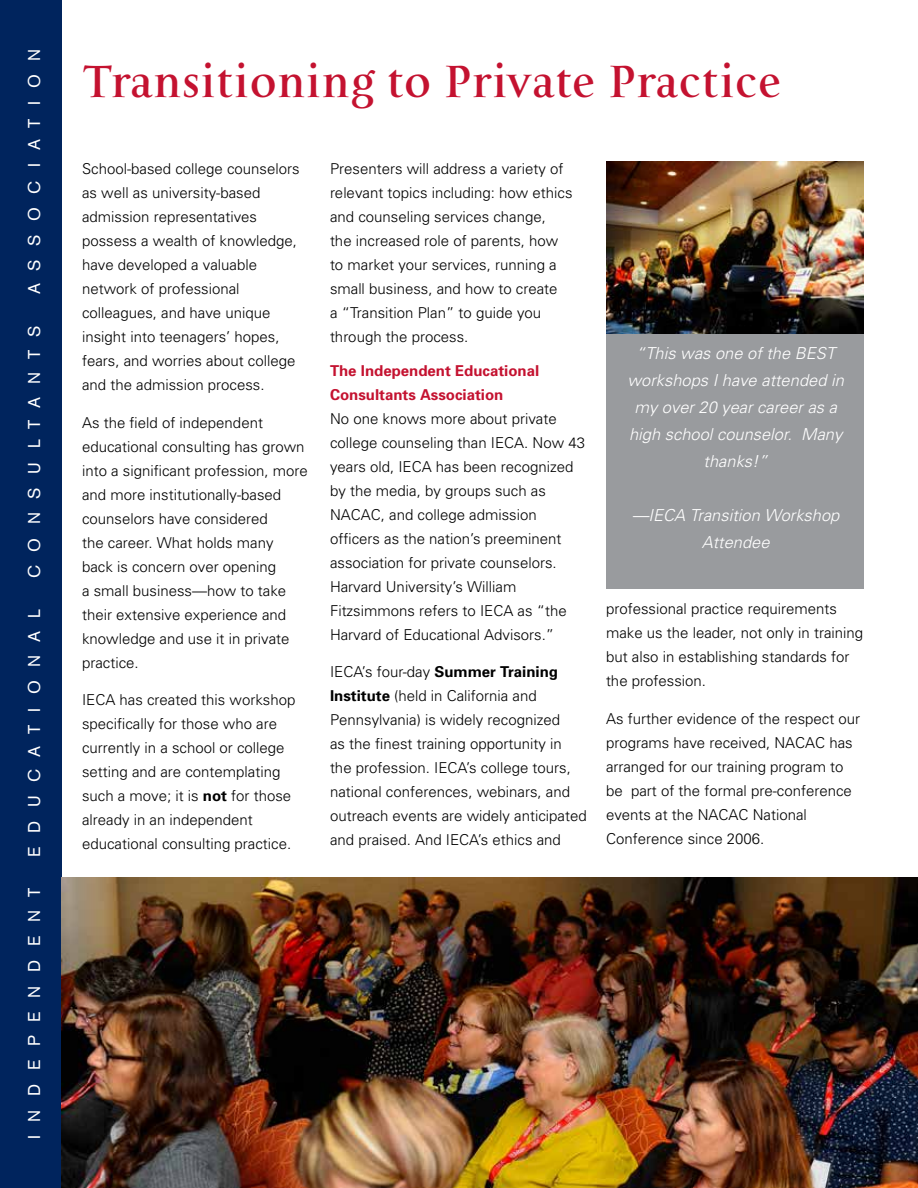
<style>
.page{position:relative;width:918px;height:1188px;background:#fff}
.page>*{position:absolute;margin:0;border:0;box-sizing:border-box;transform-origin:0 0}
.t1{font:700 46.5px "La Gioconda OS";color:#c41230}
.t2{font:16.95px "Akzidenz Grotesk BE";letter-spacing:.795em;color:#fff}
.t3{font:16.95px "Akzidenz Grotesk BE";letter-spacing:.815em;color:#fff}
.t4{font:italic 300 16.5px/27px "Univers";color:#fff;text-align:center}
.t5{font:300 15px/24px "Univers";color:#000}
.t6{font:700 15px/24px "Univers";color:#c41230}
.s1{font-weight:700}
</style>
<div class="page">
<div style="left:0;top:0;width:61px;height:1188px;background:#00245d"></div>
<div style="left:606px;top:332px;width:258px;height:257px;background:#999b9e"></div>
<img style="left:61px;top:878px;width:857px;height:310px">
<img style="left:606px;top:162px;width:258px;height:172px">
<p class="t2" style="left:24px;top:294px;width:247px;rotate:-90deg">ASSOCIATION</p>
<p class="t2" style="left:24px;top:578px;width:254px;rotate:-90deg">CONSULTANTS</p>
<p class="t2" style="left:24px;top:857px;width:250px;rotate:-90deg">EDUCATIONAL</p>
<p class="t3" style="left:24px;top:1139px;width:253px;rotate:-90deg">INDEPENDENT</p>
<h1 class="t1" style="left:82px;top:54px;width:701px">Transitioning to Private Practice</h1>
<p class="t5" style="left:82px;top:156px;width:219px">School-based college counselors as well as university-based admission representatives possess a wealth of knowledge, have developed a valuable network of professional colleagues, and have unique insight into teenagers’ hopes, fears, and worries about college and the admission process.</p>
<p class="t5" style="left:82px;top:410px;width:227px">As the field of independent educational consulting has grown into a significant profession, more and more institutionally-based counselors have considered<br>the career. What holds many back is concern over opening<br>a small business—how to take their extensive experience and knowledge and use it in private practice.</p>
<p class="t5" style="left:82px;top:687px;width:215px">IECA has created this workshop specifically for those who are currently in a school or college setting and are contemplating such a move; it is <span class="s1">not</span> for those already in an independent educational consulting practice.</p>
<p class="t5" style="left:330px;top:156px;width:244px">Presenters will address a variety of relevant topics including: how ethics and counseling services change,<br>the increased role of parents, how to market your services, running a small business, and how to create<br>a “Transition Plan” to guide you through the process.</p>
<p class="t6" style="left:330px;top:358px;width:211px">The Independent Educational<br>Consultants Association</p>
<p class="t5" style="left:330px;top:406px;width:257px">No one knows more about private college counseling than IECA. Now 43 years old, IECA has been recognized by the media, by groups such as NACAC, and college admission officers as the nation’s preeminent association for private counselors.<br>Harvard University’s William Fitzsimmons refers to IECA as “the Harvard of Educational Advisors.”</p>
<p class="t5" style="left:330px;top:660px;width:258px">IECA’s four-day <span class="s1">Summer Training Institute</span> (held in California and Pennsylvania) is widely recognized<br>as the finest training opportunity in the profession. IECA’s college tours, national conferences, webinars, and outreach events are widely anticipated and praised. And IECA’s ethics and</p>
<p class="t4" style="left:628px;top:339px;width:218px">“This was one of the BEST workshops I have attended in my over 20 year career as a high school counselor. Many thanks!”</p>
<p class="t4" style="left:632px;top:501px;width:209px">—IECA Transition Workshop<br>Attendee</p>
<p class="t5" style="left:606px;top:597px;width:259px">professional practice requirements make us the leader, not only in training but also in establishing standards for the profession.</p>
<p class="t5" style="left:606px;top:706px;width:256px">As further evidence of the respect our programs have received, NACAC has arranged for our training program to be part of the formal pre-conference events at the NACAC National<br>Conference since 2006.</p>
</div>
